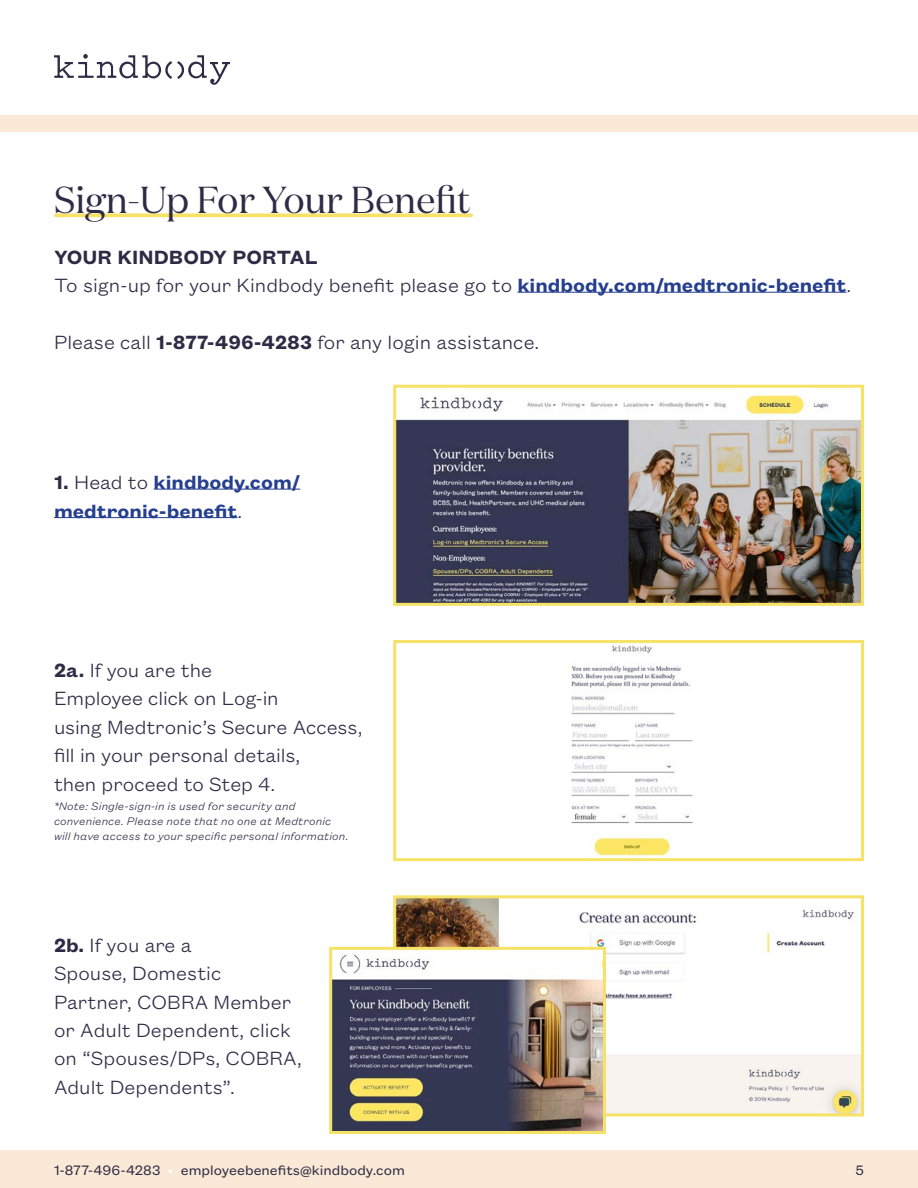
<style>
.page{position:relative;width:918px;height:1188px;background:#fff}
.page>*{position:absolute;margin:0;border:0;box-sizing:border-box;transform-origin:0 0}
.t1{font:37.5px "Domaine Display";color:#2f2b45}
.t2{font:300 21px/28.5px "Founders Grotesk Text";color:#2f2b45}
.t3{font:600 21px/28.5px "Founders Grotesk Text";color:#253f8e}
.t4{font:600 21px "Founders Grotesk Text";color:#2f2b45}
.t5{font:15px "Founders Grotesk Text";color:#2f2b45}
.t6{font:italic 300 12px "Founders Grotesk Text";letter-spacing:.01em;color:#2f2b45}
.s1{font-weight:600;color:#253f8e}
.s2{font-weight:600}
.s3{color:#2f2b45}
.s4{font-weight:300;color:#2f2b45}
.s5{color:#fff}
</style>
<div class="page">
<div style="left:0;top:1150px;width:918px;height:38px;background:#f9e9d6"></div>
<hr style="left:517px;top:292px;width:330px;height:1px;background:#253f8e">
<svg style="left:54px;top:54px;width:176px;height:31px"></svg>
<svg style="left:56px;top:213px;width:415px;height:4px;background:#f7e577"></svg>
<div style="left:0;top:115px;width:918px;height:16px;background:#f9e9d6"></div>
<img style="left:397px;top:389px;width:463px;height:213px">
<div style="left:393px;top:385px;width:471px;height:221px;border:3px solid #f6e266"></div>
<hr style="left:154px;top:489px;width:146px;height:1px;background:#253f8e">
<hr style="left:54px;top:517px;width:184px;height:1px;background:#253f8e">
<img style="left:571px;top:645px;width:122px;height:212px">
<div style="left:393px;top:640px;width:471px;height:221px;border:3px solid #f6e266"></div>
<img style="left:397px;top:899px;width:463px;height:213px">
<div style="left:393px;top:895px;width:471px;height:221px;border:3px solid #f6e266"></div>
<img style="left:333px;top:951px;width:269px;height:179px">
<div style="left:329px;top:947px;width:277px;height:187px;border:3px solid #f6e266"></div>
<p class="t1" style="left:54px;top:177px;width:418px">Sign-Up For Your Benefit</p>
<p class="t4" style="left:54px;top:242px;width:265px">YOUR KINDBODY PORTAL</p>
<p class="t2" style="left:54px;top:270px;width:799px">To sign-up for your Kindbody benefit please go to <span class="s1">kindbody.com/medtronic-benefit</span>.</p>
<p class="t2" style="left:54px;top:327px;width:487px">Please call <span class="s2">1-877-496-4283</span> for any login assistance.</p>
<p class="t3" style="left:54px;top:467px;width:248px"><span class="s3">1.</span> <span class="s4">Head to</span> kindbody.com/ medtronic-benefit<span class="s4">.</span></p>
<p class="t2" style="left:54px;top:654px;width:160px"><span class="s2">2a.</span> If you are the</p>
<p class="t2" style="left:54px;top:683px;width:226px">Employee click on Log-in</p>
<p class="t2" style="left:54px;top:711px;width:310px">using Medtronic’s Secure Access, fill in your personal details,</p>
<p class="t2" style="left:54px;top:768px;width:223px">then proceed to Step 4.</p>
<p class="t6" style="left:54px;top:799px;width:243px">*Note: Single-sign-in is used for security and</p>
<p class="t6" style="left:54px;top:814px;width:279px">convenience. Please note that no one at Medtronic</p>
<p class="t6" style="left:54px;top:829px;width:296px">will have access to your specific personal information.</p>
<p class="t2" style="left:54px;top:929px;width:139px"><span class="s2">2b.</span> If you are a</p>
<p class="t2" style="left:54px;top:958px;width:169px">Spouse, Domestic</p>
<p class="t2" style="left:54px;top:986px;width:250px">Partner, COBRA Member or Adult Dependent, click on “Spouses/DPs, COBRA,<br>Adult Dependents”.</p>
<p class="t5" style="left:54px;top:1160px;width:352px">1-877-496-4283 <span class="s5">•</span> employeebenefits@kindbody.com</p>
<p class="t5" style="left:855px;top:1160px;width:10px">5</p>
</div>
